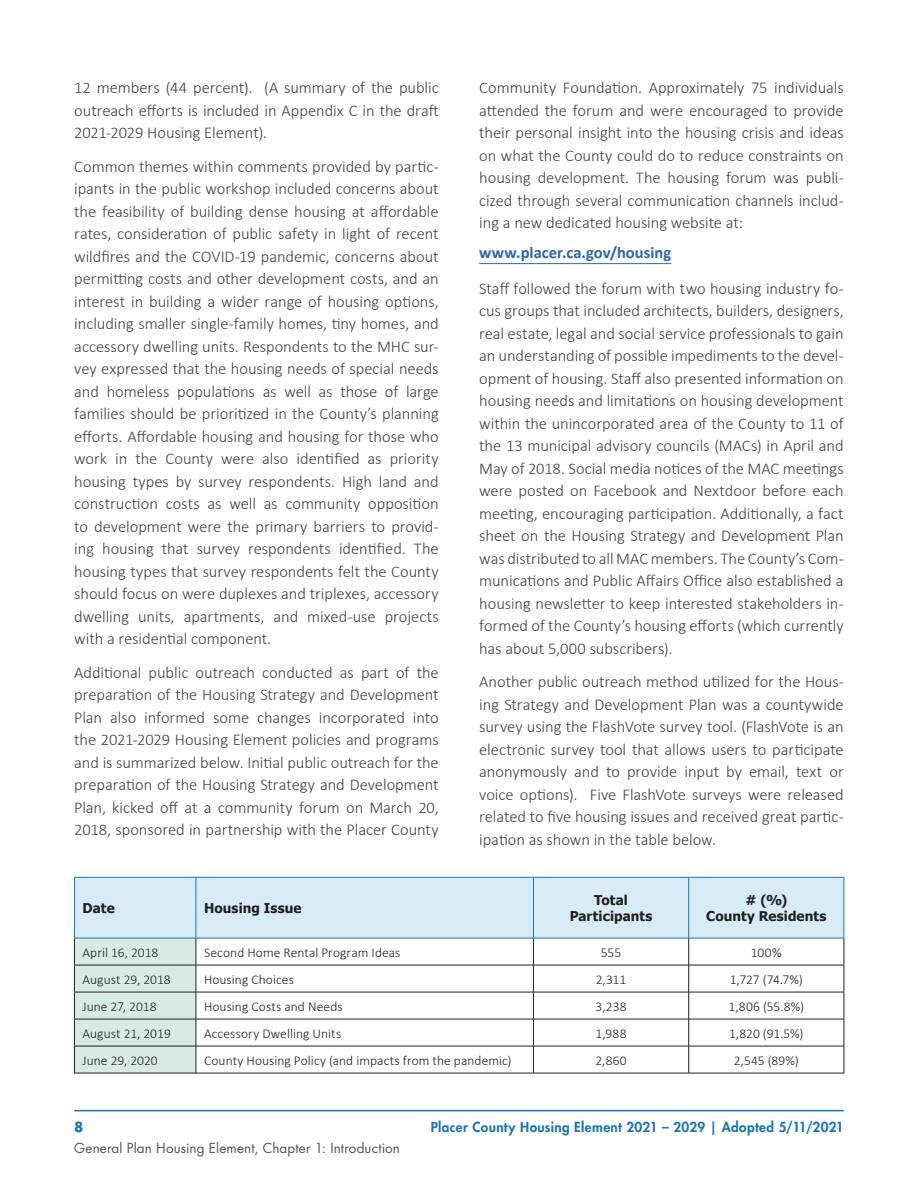
<style>
.page{position:relative;width:918px;height:1188px;background:#fff}
.page>*{position:absolute;margin:0;border:0;box-sizing:border-box;transform-origin:0 0}
.t1{font:300 16.5px/22.5px "Calibri";letter-spacing:-.005em;color:#414141;text-align:justify}
.t2{font:700 16.5px "Calibri";color:#2865b1}
.t3{font:300 13.5px "Calibri";letter-spacing:.005em;color:#231f20}
.t4{font:800 13.5px "Futura Std";letter-spacing:.025em;color:#1774bb}
.t5{font:700 13.5px/16.2px "Tahoma";letter-spacing:.005em;color:#231f20;text-align:center}
.t6{font:13.5px "Futura Std";letter-spacing:.01em;color:#535453}
.t7{font:700 13.5px "Futura Std";color:#1774bb}
</style>
<div class="page">
<hr style="left:74px;top:1110px;width:770px;height:1px;background:#1774bb">
<hr style="left:479px;top:263px;width:192px;height:1px;background:#2865b1">
<div style="left:75px;top:878px;width:769px;height:60px;background:#d8ecf8"></div>
<hr style="left:196px;top:965px;width:337px;height:1px;background:#231f20">
<hr style="left:533px;top:965px;width:156px;height:1px;background:#231f20">
<hr style="left:689px;top:965px;width:155px;height:1px;background:#231f20">
<hr style="left:196px;top:992px;width:337px;height:1px;background:#231f20">
<hr style="left:533px;top:992px;width:156px;height:1px;background:#231f20">
<hr style="left:689px;top:992px;width:155px;height:1px;background:#231f20">
<hr style="left:196px;top:1019px;width:337px;height:1px;background:#231f20">
<hr style="left:533px;top:1019px;width:156px;height:1px;background:#231f20">
<hr style="left:689px;top:1019px;width:155px;height:1px;background:#231f20">
<hr style="left:196px;top:1046px;width:337px;height:1px;background:#231f20">
<svg style="left:74px;top:939px;width:123px;height:134px;background:#d0e0da"></svg>
<hr style="left:533px;top:1046px;width:156px;height:1px;background:#231f20">
<svg style="left:533px;top:939px;width:1px;height:134px"></svg>
<hr style="left:689px;top:1046px;width:155px;height:1px;background:#231f20">
<svg style="left:688px;top:939px;width:1px;height:134px"></svg>
<svg style="left:844px;top:938px;width:1px;height:135px"></svg>
<hr style="left:74px;top:1073px;width:122px;height:1px;background:#231f20">
<hr style="left:196px;top:1073px;width:337px;height:1px;background:#231f20">
<hr style="left:533px;top:1073px;width:156px;height:1px;background:#231f20">
<hr style="left:689px;top:1073px;width:155px;height:1px;background:#231f20">
<hr style="left:74px;top:877px;width:122px;height:1px;background:#1774bb">
<hr style="left:74px;top:878px;width:1px;height:60px;background:#1774bb">
<hr style="left:196px;top:877px;width:337px;height:1px;background:#1774bb">
<hr style="left:196px;top:878px;width:1px;height:60px;background:#1774bb">
<hr style="left:533px;top:877px;width:156px;height:1px;background:#1774bb">
<hr style="left:533px;top:878px;width:1px;height:60px;background:#1774bb">
<hr style="left:689px;top:877px;width:155px;height:1px;background:#1774bb">
<hr style="left:688px;top:878px;width:1px;height:60px;background:#1774bb">
<hr style="left:844px;top:878px;width:1px;height:60px;background:#1774bb">
<hr style="left:74px;top:938px;width:122px;height:1px;background:#1774bb">
<hr style="left:196px;top:938px;width:337px;height:1px;background:#1774bb">
<hr style="left:533px;top:938px;width:156px;height:1px;background:#1774bb">
<hr style="left:689px;top:938px;width:155px;height:1px;background:#1774bb">
<p class="t1" style="left:74px;top:76px;width:366px">12 members (44 percent). (A summary of the public outreach efforts is included in Appendix C in the draft 2021-2029 Housing Element).</p>
<p class="t1" style="left:74px;top:155px;width:366px">Common themes within comments provided by partic&shy;ipants in the public workshop included concerns about the feasibility of building dense housing at affordable rates, consideration of public safety in light of recent wildfires and the COVID-19 pandemic, concerns about permitting costs and other development costs, and an interest in building a wider range of housing options, including smaller single-family homes, tiny homes, and accessory dwelling units. Respondents to the MHC sur&shy;vey expressed that the housing needs of special needs and homeless populations as well as those of large families should be prioritized in the County’s planning efforts. Affordable housing and housing for those who work in the County were also identified as priority housing types by survey respondents. High land and construction costs as well as community opposition to development were the primary barriers to provid&shy;ing housing that survey respondents identified. The housing types that survey respondents felt the County should focus on were duplexes and triplexes, accessory dwelling units, apartments, and mixed-use projects with a residential component.</p>
<p class="t1" style="left:74px;top:661px;width:366px">Additional public outreach conducted as part of the preparation of the Housing Strategy and Development Plan also informed some changes incorporated into the 2021-2029 Housing Element policies and programs and is summarized below. Initial public outreach for the preparation of the Housing Strategy and Development Plan, kicked off at a community forum on March 20, 2018, sponsored in partnership with the Placer County</p>
<p class="t1" style="left:479px;top:76px;width:366px">Community Foundation. Approximately 75 individuals attended the forum and were encouraged to provide their personal insight into the housing crisis and ideas on what the County could do to reduce constraints on housing development. The housing forum was publi&shy;cized through several communication channels includ&shy;ing a new dedicated housing website at:</p>
<p class="t2" style="left:479px;top:241px;width:194px">www.placer.ca.gov/housing</p>
<p class="t1" style="left:479px;top:277px;width:366px">Staff followed the forum with two housing industry fo&shy;cus groups that included architects, builders, designers, real estate, legal and social service professionals to gain an understanding of possible impediments to the devel&shy;opment of housing. Staff also presented information on housing needs and limitations on housing development within the unincorporated area of the County to 11 of the 13 municipal advisory councils (MACs) in April and May of 2018. Social media notices of the MAC meetings were posted on Facebook and Nextdoor before each meeting, encouraging participation. Additionally, a fact sheet on the Housing Strategy and Development Plan was distributed to all MAC members. The County’s Com&shy;munications and Public Affairs Office also established a housing newsletter to keep interested stakeholders in&shy;formed of the County’s housing efforts (which currently has about 5,000 subscribers).</p>
<p class="t1" style="left:479px;top:670px;width:366px">Another public outreach method utilized for the Hous&shy;ing Strategy and Development Plan was a countywide survey using the FlashVote survey tool. (FlashVote is an electronic survey tool that allows users to participate anonymously and to provide input by email, text or voice options). Five FlashVote surveys were released related to five housing issues and received great partic&shy;ipation as shown in the table below.</p>
<p class="t5" style="left:83px;top:900px;width:34px">Date</p>
<p class="t5" style="left:204px;top:900px;width:99px">Housing Issue</p>
<p class="t5" style="left:570px;top:892px;width:84px">Total<br>Participants</p>
<p class="t5" style="left:706px;top:892px;width:122px"># (%)<br>County Residents</p>
<p class="t3" style="left:83px;top:944px;width:77px">April 16, 2018</p>
<p class="t3" style="left:204px;top:944px;width:198px">Second Home Rental Program Ideas</p>
<p class="t3" style="left:601px;top:944px;width:22px">555</p>
<p class="t3" style="left:751px;top:944px;width:32px">100%</p>
<p class="t3" style="left:83px;top:971px;width:90px">August 29, 2018</p>
<p class="t3" style="left:204px;top:971px;width:91px">Housing Choices</p>
<p class="t3" style="left:596px;top:971px;width:32px">2,311</p>
<p class="t3" style="left:730px;top:971px;width:75px">1,727 (74.7%)</p>
<p class="t3" style="left:83px;top:998px;width:76px">June 27, 2018</p>
<p class="t3" style="left:204px;top:998px;width:140px">Housing Costs and Needs</p>
<p class="t3" style="left:596px;top:998px;width:32px">3,238</p>
<p class="t3" style="left:729px;top:998px;width:77px">1,806 (55.8%)</p>
<p class="t3" style="left:83px;top:1025px;width:90px">August 21, 2019</p>
<p class="t3" style="left:204px;top:1025px;width:139px">Accessory Dwelling Units</p>
<p class="t3" style="left:596px;top:1025px;width:32px">1,988</p>
<p class="t3" style="left:729px;top:1025px;width:76px">1,820 (91.5%)</p>
<p class="t3" style="left:83px;top:1052px;width:77px">June 29, 2020</p>
<p class="t3" style="left:204px;top:1052px;width:309px">County Housing Policy (and impacts from the pandemic)</p>
<p class="t3" style="left:595px;top:1052px;width:33px">2,860</p>
<p class="t3" style="left:734px;top:1052px;width:66px">2,545 (89%)</p>
<p class="t7" style="left:74px;top:1118px;width:11px">8</p>
<p class="t4" style="left:431px;top:1118px;width:415px">Placer County Housing Element 2021 – 2029 | Adopted 5/11/2021</p>
<p class="t6" style="left:74px;top:1139px;width:327px">General Plan Housing Element, Chapter 1: Introduction</p>
</div>
